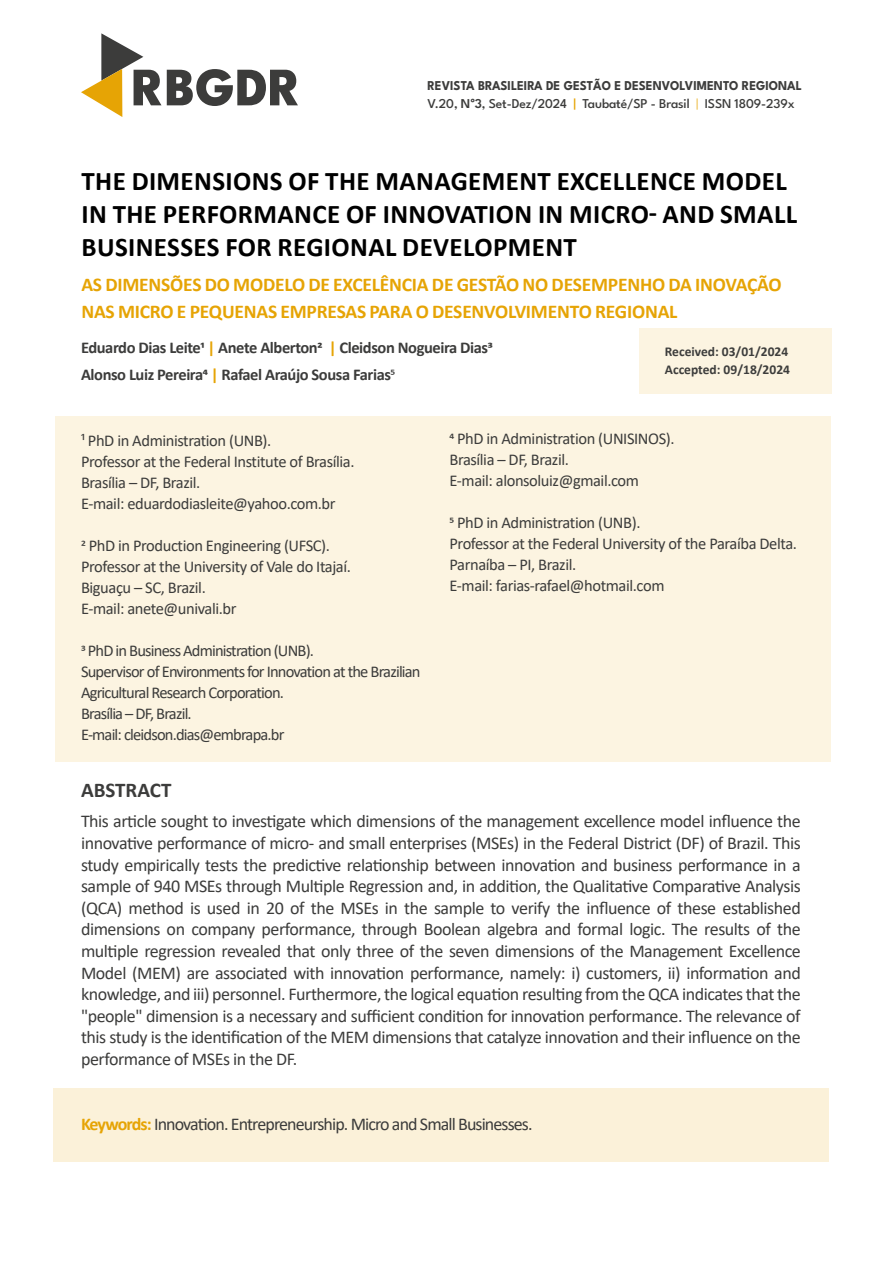
<style>
.page{position:relative;width:891px;height:1262px;background:#fff}
.page>*{position:absolute;margin:0;border:0;box-sizing:border-box;transform-origin:0 0}
.t1{font:800 54px "League Spartan";color:#3c3c3b}
.t2{font:700 27px/33px "Calibri";letter-spacing:.015em;color:#000}
.t3{font:700 21px "Calibri";color:#3c3c3b}
.t4{font:700 19.5px/27px "Calibri";letter-spacing:-.01em;color:#e6a405}
.t5{font:18px/21.6px "Calibri";letter-spacing:-.05em;color:#3c3c3b;text-align:justify}
.t6{font:16.5px/21px "Calibri";letter-spacing:-.025em;color:#3c3c3b}
.t7{font:16.5px/21px "Calibri";letter-spacing:-.05em;color:#3c3c3b}
.t8{font:700 16.5px/27px "Calibri";letter-spacing:-.025em;color:#3c3c3b}
.t9{font:500 13.5px "League Spartan";letter-spacing:-.01em;color:#3c3c3b}
.t10{font:700 13.5px "League Spartan";color:#3c3c3b;scale:.94 1}
.t11{font:700 13.5px/18px "Calibri";color:#3d3d3c}
.s1{font-weight:600}
.s2{font-family:"Calibri";font-weight:700}
.s3{color:#e6a405}
.s4{font-weight:300;color:#e6a405}
.s5{font-weight:400}
.s6{font-weight:700;color:#e6a405}
</style>
<div class="page">
<div style="left:55px;top:415px;width:776px;height:346px;background:#fcf4e1"></div>
<div style="left:53px;top:1087px;width:776px;height:74px;background:#fbf1d9"></div>
<div style="left:639px;top:328px;width:192px;height:66px;background:#fcf4e1"></div>
<svg style="left:81px;top:33px;width:62px;height:84px"></svg>
<h1 class="t1" style="left:132px;top:48px;width:171px">RBGDR</h1>
<p class="t10" style="left:428px;top:76px;width:400px">REVISTA BRASILEIRA DE GESTÃO E DESENVOLVIMENTO REGIONAL</p>
<p class="t9" style="left:428px;top:94px;width:369px">V.20, <span class="s1">N</span><span class="s2">°</span><span class="s1">3</span>, Set-Dez/2024 <span class="s3">|</span> Taubaté/SP - Brasil <span class="s4">|</span> ISSN 1809-239x</p>
<h2 class="t2" style="left:82px;top:164px;width:717px">THE DIMENSIONS OF THE MANAGEMENT EXCELLENCE MODEL<br>IN THE PERFORMANCE OF INNOVATION IN MICRO- AND SMALL<br>BUSINESSES FOR REGIONAL DEVELOPMENT</h2>
<p class="t4" style="left:81px;top:271px;width:702px">AS DIMENSÕES DO MODELO DE EXCELÊNCIA DE GESTÃO NO DESEMPENHO DA INOVAÇÃO<br>NAS MICRO E PEQUENAS EMPRESAS PARA O DESENVOLVIMENTO REGIONAL</p>
<p class="t8" style="left:81px;top:334px;width:413px">Eduardo Dias Leite1 <span class="s3">|</span> Anete Alberton2 <span class="s3">|</span> Cleidson Nogueira Dias3<br>Alonso Luiz Pereira4 <span class="s3">|</span> Rafael Araújo Sousa Farias<span class="s5">5</span></p>
<p class="t11" style="left:665px;top:343px;width:127px">Received: 03/01/2024<br>Accepted: 09/18/2024</p>
<p class="t6" style="left:81px;top:429px;width:275px">¹ PhD in Administration (UNB).<br>Professor at the Federal Institute of Brasília.<br>Brasília – DF, Brazil.<br>E-mail: eduardodiasleite@yahoo.com.br</p>
<p class="t6" style="left:81px;top:534px;width:271px">2 PhD in Production Engineering (UFSC).<br>Professor at the University of Vale do Itajaí.<br>Biguaçu – SC, Brazil.<br>E-mail: anete@univali.br</p>
<p class="t7" style="left:81px;top:639px;width:341px">3 PhD in Business Administration (UNB).<br>Supervisor of Environments for Innovation at the Brazilian Agricultural Research Corporation.<br>Brasília – DF, Brazil.<br>E-mail: cleidson.dias@embrapa.br</p>
<p class="t6" style="left:450px;top:427px;width:227px">4 PhD in Administration (UNISINOS).<br>Brasília – DF, Brazil.<br>E-mail: alonsoluiz@gmail.com</p>
<p class="t6" style="left:450px;top:511px;width:349px">5 PhD in Administration (UNB).<br>Professor at the Federal University of the Paraíba Delta.<br>Parnaíba – PI, Brazil.<br>E-mail: farias-rafael@hotmail.com</p>
<p class="t3" style="left:81px;top:775px;width:92px">ABSTRACT</p>
<p class="t5" style="left:81px;top:810px;width:721px">This article sought to investigate which dimensions of the management excellence model influence the innovative performance of micro- and small enterprises (MSEs) in the Federal District (DF) of Brazil. This study empirically tests the predictive relationship between innovation and business performance in a sample of 940 MSEs through Multiple Regression and, in addition, the Qualitative Comparative Analysis (QCA) method is used in 20 of the MSEs in the sample to verify the influence of these established dimensions on company performance, through Boolean algebra and formal logic. The results of the multiple regression revealed that only three of the seven dimensions of the Management Excellence Model (MEM) are associated with innovation performance, namely: i) customers, ii) information and knowledge, and iii) personnel. Furthermore, the logical equation resulting from the QCA indicates that the "people" dimension is a necessary and sufficient condition for innovation performance. The relevance of this study is the identification of the MEM dimensions that catalyze innovation and their influence on the performance of MSEs in the DF.</p>
<p class="t5" style="left:81px;top:1112px;width:453px"><span class="s6">Keywords:</span> Innovation. Entrepreneurship. Micro and Small Businesses.</p>
</div>
